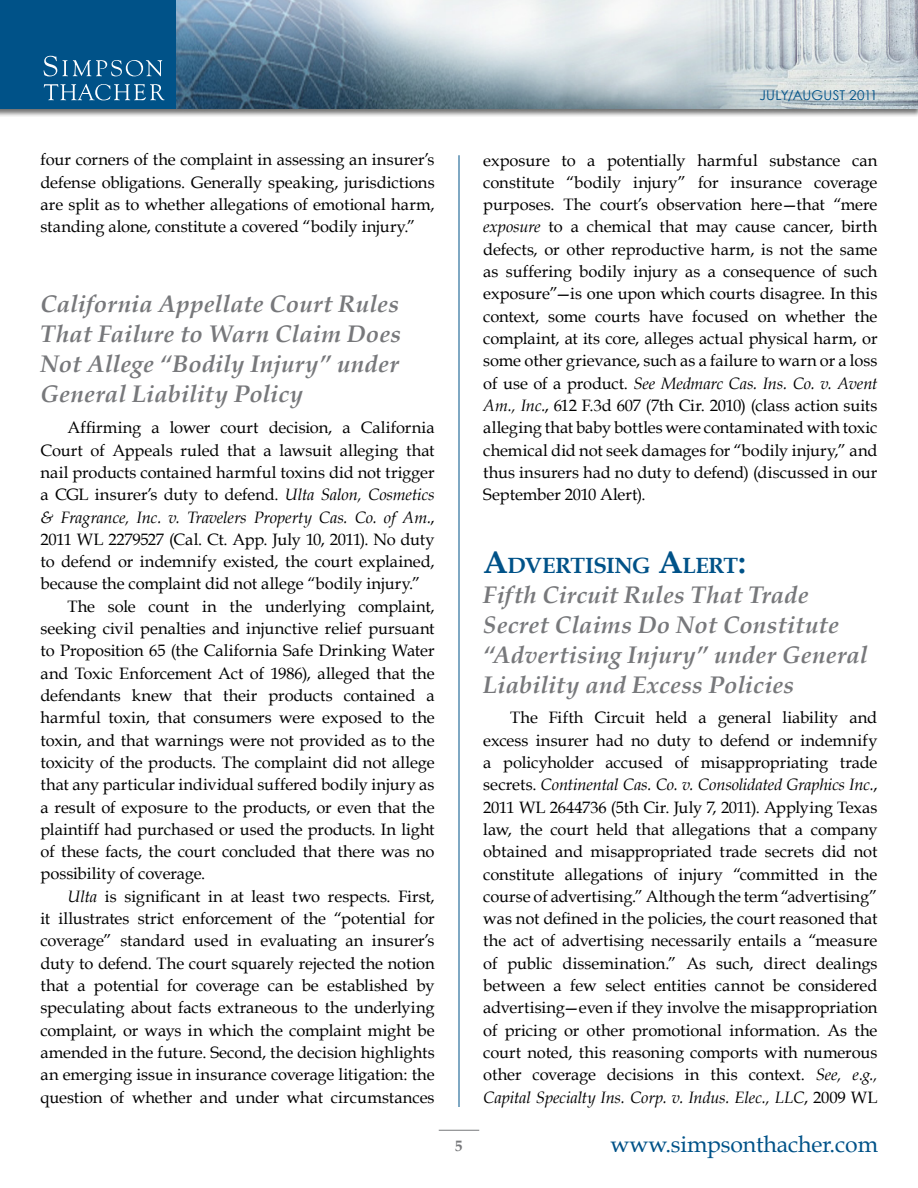
<style>
.page{position:relative;width:918px;height:1188px;background:#fff}
.page>*{position:absolute;margin:0;border:0;box-sizing:border-box;transform-origin:0 0}
.t1{font:italic 700 24px/30px "Book Antiqua";letter-spacing:.005em;color:#77787b}
.t2{font:22.95px "Book Antiqua";letter-spacing:-.005em;color:#005288}
.t3{font:700 22.05px "Book Antiqua";letter-spacing:-.02em;color:#005288}
.t4{font:16.5px/22.4px "Book Antiqua";letter-spacing:-.005em;color:#000;text-align:justify}
.t5{font:italic 16.5px "Book Antiqua";letter-spacing:-.01em;color:#000}
.t6{font:700 15px "Book Antiqua";color:#77787b}
.t7{font:13.5px "Century Gothic";letter-spacing:.015em;color:#005288}
.s1{font-style:italic}
.s2{font-style:normal}
.s3{font-size:31.5px}
</style>
<div class="page">
<hr style="left:459px;top:155px;width:1px;height:952px;background:#005288">
<hr style="left:439px;top:1130px;width:40px;height:1px;background:#77787b">
<img style="left:177px;top:0;width:741px;height:109px">
<div style="left:0;top:0;width:176px;height:109px;background:#005288"></div>
<svg style="left:44px;top:56px;width:118px;height:20px"></svg>
<svg style="left:44px;top:84px;width:121px;height:16px"></svg>
<p class="t4" style="left:41px;top:149px;width:396px">four corners of the complaint in assessing an insurer’s defense obligations. Generally speaking, jurisdictions are split as to whether allegations of emotional harm, standing alone, constitute a covered “bodily injury.”</p>
<h1 class="t1" style="left:40px;top:289px;width:362px;text-align:justify">California Appellate Court Rules That Failure to Warn Claim Does Not Allege “Bodily Injury” under General Liability Policy</h1>
<p class="t4" style="left:68px;top:417px;width:369px">Affirming a lower court decision, a California</p>
<p class="t4" style="left:41px;top:439px;width:396px">Court of Appeals ruled that a lawsuit alleging that</p>
<p class="t4" style="left:41px;top:461px;width:396px">nail products contained harmful toxins did not trigger</p>
<p class="t4" style="left:41px;top:483px;width:396px">a CGL insurer’s duty to defend. <span class="s1">Ulta Salon, Cosmetics</span></p>
<p class="t5" style="left:41px;top:507px;width:396px">&amp; Fragrance, Inc. v. Travelers Property Cas. Co. of Am.<span class="s2">,</span></p>
<p class="t4" style="left:41px;top:528px;width:396px">2011 WL 2279527 (Cal. Ct. App. July 10, 2011). No duty</p>
<p class="t4" style="left:41px;top:550px;width:396px">to defend or indemnify existed, the court explained,</p>
<p class="t4" style="left:41px;top:573px;width:381px">because the complaint did not allege “bodily injury.”</p>
<p class="t4" style="left:68px;top:595px;width:369px">The sole count in the underlying complaint,</p>
<p class="t4" style="left:41px;top:617px;width:396px">seeking civil penalties and injunctive relief pursuant</p>
<p class="t4" style="left:41px;top:640px;width:396px">to Proposition 65 (the California Safe Drinking Water</p>
<p class="t4" style="left:41px;top:662px;width:396px">and Toxic Enforcement Act of 1986), alleged that the</p>
<p class="t4" style="left:41px;top:684px;width:396px">defendants knew that their products contained a</p>
<p class="t4" style="left:41px;top:707px;width:396px">harmful toxin, that consumers were exposed to the</p>
<p class="t4" style="left:41px;top:729px;width:396px">toxin, and that warnings were not provided as to the</p>
<p class="t4" style="left:41px;top:751px;width:396px">toxicity of the products. The complaint did not allege</p>
<p class="t4" style="left:41px;top:773px;width:396px">that any particular individual suffered bodily injury as</p>
<p class="t4" style="left:41px;top:796px;width:396px">a result of exposure to the products, or even that the</p>
<p class="t4" style="left:41px;top:818px;width:396px">plaintiff had purchased or used the products. In light</p>
<p class="t4" style="left:41px;top:840px;width:396px">of these facts, the court concluded that there was no</p>
<p class="t4" style="left:41px;top:863px;width:166px">possibility of coverage.</p>
<p class="t4" style="left:68px;top:885px;width:369px"><span class="s1">Ulta</span> is significant in at least two respects. First,</p>
<p class="t4" style="left:40px;top:907px;width:396px">it illustrates strict enforcement of the “potential for</p>
<p class="t4" style="left:40px;top:930px;width:396px">coverage” standard used in evaluating an insurer’s</p>
<p class="t4" style="left:40px;top:952px;width:396px">duty to defend. The court squarely rejected the notion</p>
<p class="t4" style="left:40px;top:974px;width:396px">that a potential for coverage can be established by</p>
<p class="t4" style="left:40px;top:997px;width:396px">speculating about facts extraneous to the underlying</p>
<p class="t4" style="left:40px;top:1019px;width:396px">complaint, or ways in which the complaint might be</p>
<p class="t4" style="left:40px;top:1041px;width:396px">amended in the future. Second, the decision highlights</p>
<p class="t4" style="left:40px;top:1063px;width:396px">an emerging issue in insurance coverage litigation: the</p>
<p class="t4" style="left:40px;top:1086px;width:396px">question of whether and under what circumstances</p>
<p class="t7" style="left:759px;top:87px;width:120px">JULY/AUGUST 2011</p>
<p class="t6" style="left:455px;top:1137px;width:9px">5</p>
<p class="t4" style="left:483px;top:149px;width:396px">exposure to a potentially harmful substance can constitute “bodily injury” for insurance coverage purposes. The court’s observation here—that “mere <span class="s1">exposure</span> to a chemical that may cause cancer, birth defects, or other reproductive harm, is not the same as suffering bodily injury as a consequence of such exposure”—is one upon which courts disagree. In this context, some courts have focused on whether the complaint, at its core, alleges actual physical harm, or some other grievance, such as a failure to warn or a loss of use of a product. <span class="s1">See Medmarc Cas. Ins. Co. v. Avent Am., Inc.</span>, 612 F.3d 607 (7th Cir. 2010) (class action suits alleging that baby bottles were contaminated with toxic chemical did not seek damages for “bodily injury,” and thus insurers had no duty to defend) (discussed in our September 2010 Alert).</p>
<h3 class="t3" style="left:483px;top:552px;width:264px"><span class="s3">A</span>DVERTISING <span class="s3">A</span>LERT<span class="s3">:</span></h3>
<h1 class="t1" style="left:483px;top:580px;width:386px">Fifth Circuit Rules That Trade<br>Secret Claims Do Not Constitute “Advertising Injury” under General<br>Liability and Excess Policies</h1>
<p class="t4" style="left:483px;top:707px;width:396px;text-indent:27px">The Fifth Circuit held a general liability and excess insurer had no duty to defend or indemnify a policyholder accused of misappropriating trade secrets. <span class="s1">Continental Cas. Co. v. Consolidated Graphics Inc.</span>, 2011 WL 2644736 (5th Cir. July 7, 2011). Applying Texas law, the court held that allegations that a company obtained and misappropriated trade secrets did not constitute allegations of injury “committed in the course of advertising.” Although the term “advertising” was not defined in the policies, the court reasoned that the act of advertising necessarily entails a “measure of public dissemination.” As such, direct dealings between a few select entities cannot be considered advertising—even if they involve the misappropriation of pricing or other promotional information. As the court noted, this reasoning comports with numerous other coverage decisions in this context. <span class="s1">See, e.g., Capital Specialty Ins. Corp. v. Indus. Elec., LLC</span>, 2009 WL</p>
<h2 class="t2" style="left:610px;top:1130px;width:269px">www.simpsonthacher.com</h2>
</div>
